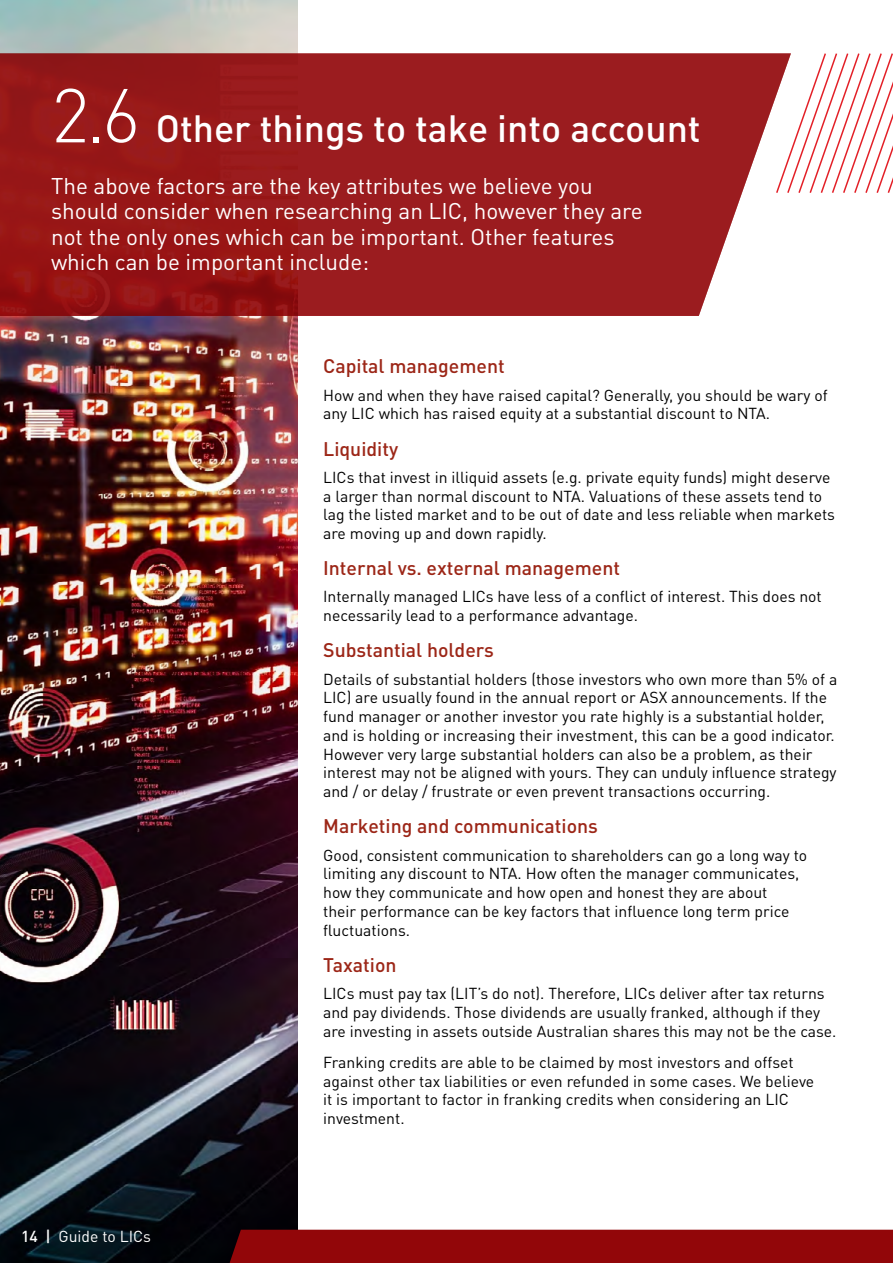
<style>
.page{position:relative;width:893px;height:1263px;background:#fff}
.page>*{position:absolute;margin:0;border:0;box-sizing:border-box;transform-origin:0 0}
.t1{font:500 37.5px "DIN Pro";color:#fff}
.t2{font:22.5px/25.5px "DIN Pro";color:#fff}
.t3{font:500 19.5px "DIN Pro";color:#9c2617}
.t4{font:15.75px/18.8px "DIN Pro";color:#000}
.t5{font:15.75px "DIN Pro";color:#fff}
.s1{font-weight:300;font-size:75px}
.s2{font-weight:500}
</style>
<div class="page">
<img style="left:0;top:0;width:298px;height:1263px">
<svg style="left:0;top:53px;width:775px;height:263px;background:#9b2022"></svg>
<svg style="left:775px;top:53px;width:118px;height:140px"></svg>
<div style="left:230px;top:1230px;width:663px;height:33px;background:#920609"></div>
<h1 class="t1" style="left:51px;top:103px;width:651px"><span class="s1">2.6</span> Other things to take into account</h1>
<h2 class="t2" style="left:51px;top:172px;width:593px">The above factors are the key attributes we believe you should consider when researching an LIC, however they are not the only ones which can be important. Other features which can be important include:</h2>
<p class="t5" style="left:21px;top:1225px;width:131px"><span class="s2">14 |</span> Guide to LICs</p>
<p class="t3" style="left:323px;top:353px;width:183px">Capital management</p>
<p class="t4" style="left:323px;top:385px;width:506px">How and when they have raised capital? Generally, you should be wary of any LIC which has raised equity at a substantial discount to NTA.</p>
<p class="t3" style="left:323px;top:435px;width:77px">Liquidity</p>
<p class="t4" style="left:323px;top:467px;width:513px">LICs that invest in illiquid assets (e.g. private equity funds) might deserve a larger than normal discount to NTA. Valuations of these assets tend to lag the listed market and to be out of date and less reliable when markets are moving up and down rapidly.</p>
<p class="t3" style="left:323px;top:555px;width:298px">Internal vs. external management</p>
<p class="t4" style="left:323px;top:587px;width:500px">Internally managed LICs have less of a conflict of interest. This does not necessarily lead to a performance advantage.</p>
<p class="t3" style="left:323px;top:637px;width:172px">Substantial holders</p>
<p class="t4" style="left:323px;top:669px;width:516px">Details of substantial holders (those investors who own more than 5% of a LIC) are usually found in the annual report or ASX announcements. If the fund manager or another investor you rate highly is a substantial holder, and is holding or increasing their investment, this can be a good indicator.<br>However very large substantial holders can also be a problem, as their interest may not be aligned with yours. They can unduly influence strategy and / or delay / frustrate or even prevent transactions occurring.</p>
<p class="t3" style="left:323px;top:813px;width:276px">Marketing and communications</p>
<p class="t4" style="left:323px;top:845px;width:486px">Good, consistent communication to shareholders can go a long way to limiting any discount to NTA. How often the manager communicates, how they communicate and how open and honest they are about<br>their performance can be key factors that influence long term price fluctuations.</p>
<p class="t3" style="left:323px;top:951px;width:75px">Taxation</p>
<p class="t4" style="left:323px;top:983px;width:515px">LICs must pay tax (LIT’s do not). Therefore, LICs deliver after tax returns and pay dividends. Those dividends are usually franked, although if they are investing in assets outside Australian shares this may not be the case.</p>
<p class="t4" style="left:323px;top:1052px;width:493px">Franking credits are able to be claimed by most investors and offset against other tax liabilities or even refunded in some cases. We believe it is important to factor in franking credits when considering an LIC investment.</p>
</div>
